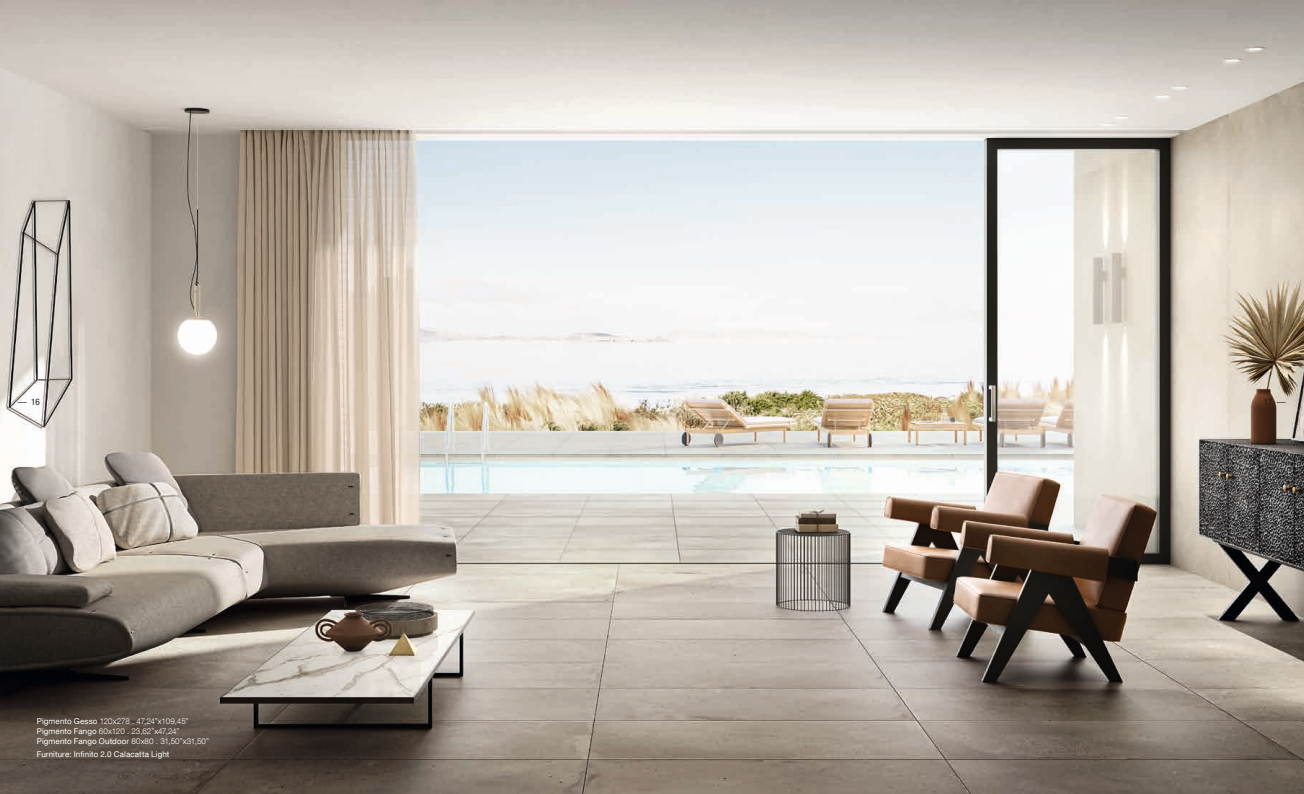
<style>
.page{position:relative;width:1304px;height:794px;background:#fff}
.page>*{position:absolute;margin:0;border:0;box-sizing:border-box;transform-origin:0 0}
.t1{font:condensed 9px "Helvetica Neue LT Com";color:#151616}
.t2{font:300 8px/10px "Helvetica Neue LT Com";letter-spacing:-.01em;color:#fff}
.t3{font:8px "Helvetica Neue LT Com";letter-spacing:.015em;color:#fff}
.s1{font-weight:400}
</style>
<div class="page">
<img style="left:0;top:0;width:1304px;height:794px">
<p class="t1" style="left:18px;top:396px;width:23px">— 16</p>
<p class="t1" style="left:1264px;top:397px;width:23px">17 —</p>
<p class="t2" style="left:37px;top:716px;width:174px"><span class="s1">Pigmento Gesso</span> 120x278 . 47,24”x109,45”<br><span class="s1">Pigmento Fango</span> 60x120 . 23,62”x47,24”<br><span class="s1">Pigmento Fango Outdoor</span> 80x80 . 31,50”x31,50”</p>
<p class="t3" style="left:37px;top:749px;width:134px">Furniture: Infinito 2.0 Calacatta Light</p>
</div>
